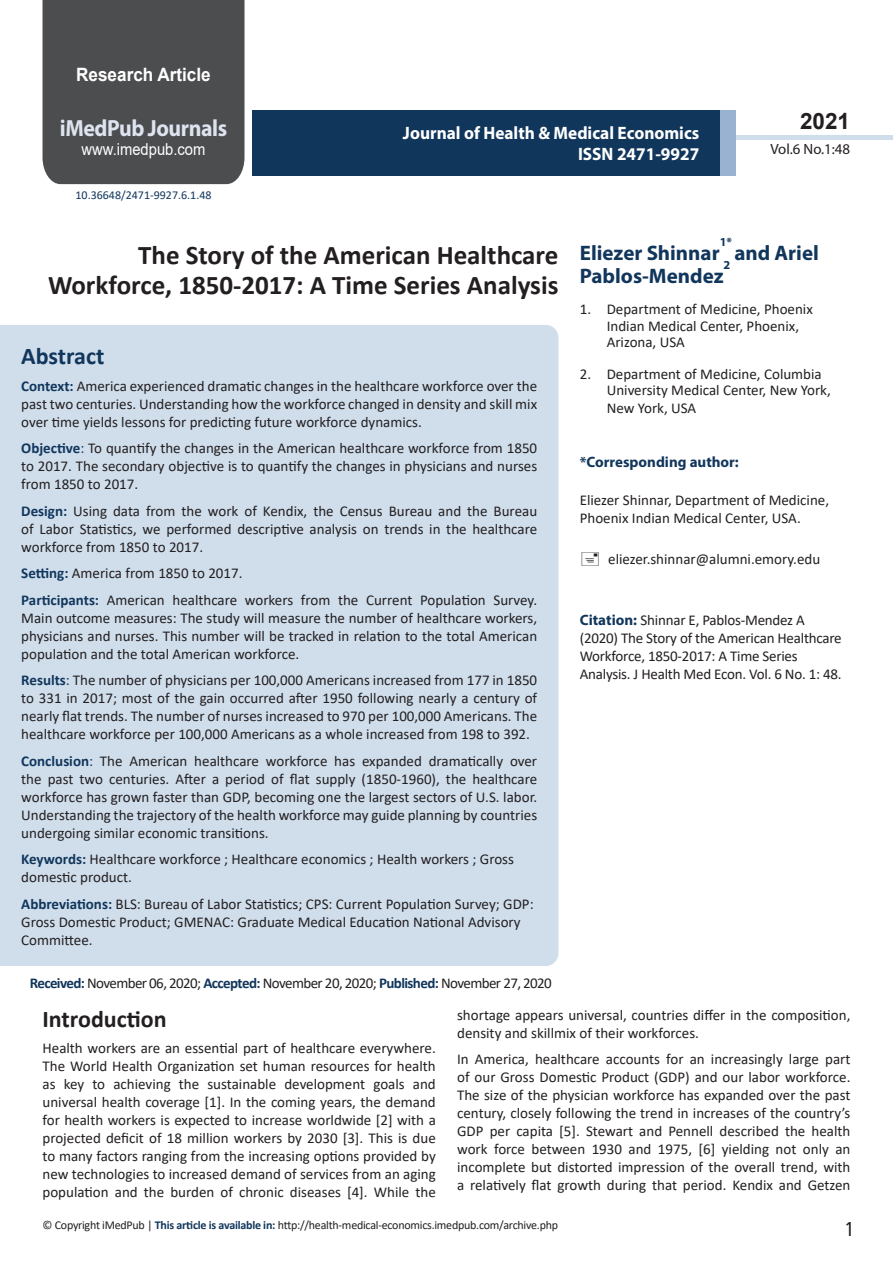
<style>
.page{position:relative;width:893px;height:1263px;background:#fff}
.page>*{position:absolute;margin:0;border:0;box-sizing:border-box;transform-origin:0 0}
.t1{font:700 27px/29.7px "Calibri";color:#231f20;text-align:right}
.t2{font:25.5px "Tunga";color:#231f20}
.t3{font:700 24px "Calibri";color:#231f20}
.side-heading{font:700 24px "Calibri";color:#11365c}
.t4{font:700 23.4px "Myriad Pro";letter-spacing:-.02em;color:#dde4ef;scale:.93 1}
.t5{font:700 22.5px "Arial";color:#231f20}
.t6{font:700 21px "Myriad Pro";color:#11365c}
.t7{font:700 18.45px "Arial";color:#fff;scale:.93 1}
.t8{font:700 18px/21.6px "Myriad Pro";color:#fff;text-align:right;scale:.96 1}
.t9{font:16.5px "Arial";color:#fff;scale:.89 1}
.t10{font:15px/18px "Calibri";color:#231f20;text-align:justify}
.t11{font:15px "Calibri";letter-spacing:-.04em;color:#231f20}
.t12{font:700 15px "Myriad Pro";color:#11365c}
.t13{font:14.85px "Myriad Pro";color:#231f20}
.t14{font:700 12.3px "Myriad Pro";color:#11365c}
.t15{font:12px "Calibri";letter-spacing:-.02em;color:#231f20}
.t16{font:12px "Calibri";color:#11365c}
.s1{font-weight:700;color:#11365c}
.s2{color:#11365c}
.s3{font-family:"Myriad Pro";font-weight:700;color:#11365c}
</style>
<div class="page">
<div style="left:736px;top:135px;width:157px;height:5px;background:#d0deec"></div>
<div style="left:252px;top:110px;width:469px;height:66px;background:#11365c"></div>
<div style="left:720px;top:110px;width:16px;height:66px;background:#99b2d2"></div>
<div style="left:43px;top:0;width:201px;height:184px;background:#4c4d4f"></div>
<div style="left:0;top:325px;width:558px;height:641px;background:#d0deec"></div>
<p class="t7" style="left:76px;top:62px;width:146px">Research Article</p>
<h3 class="t4" style="left:60px;top:113px;width:181px">iMedPub Journals</h3>
<p class="t9" style="left:82px;top:138px;width:141px">www.imedpub.com</p>
<p class="t16" style="left:76px;top:186px;width:137px">10.36648/2471-9927.6.1.48</p>
<p class="t8" style="left:403px;top:121px;width:310px">Journal of Health &amp; Medical Economics<br>ISSN 2471-9927</p>
<h3 class="t5" style="left:800px;top:105px;width:52px">2021</h3>
<p class="t13" style="left:770px;top:140px;width:81px">Vol.6 No.1:48</p>
<p class="t1" style="left:48px;top:240px;width:512px">The Story of the American Healthcare<br>Workforce, 1850-2017: A Time Series Analysis</p>
<p class="side-heading" style="left:21px;top:339px;width:85px">Abstract</p>
<p class="t10" style="left:21px;top:376px;width:517px"><span class="s1">Context:</span> America experienced dramatic changes in the healthcare workforce over the past two centuries. Understanding how the workforce changed in density and skill mix over time yields lessons for predicting future workforce dynamics.</p>
<p class="t10" style="left:21px;top:439px;width:517px"><span class="s1">Objective</span><span class="s2">:</span> To quantify the changes in the American healthcare workforce from 1850 to 2017. The secondary objective is to quantify the changes in physicians and nurses from 1850 to 2017.</p>
<p class="t10" style="left:21px;top:501px;width:517px"><span class="s1">Design:</span> Using data from the work of Kendix, the Census Bureau and the Bureau of Labor Statistics, we performed descriptive analysis on trends in the healthcare workforce from 1850 to 2017.</p>
<p class="t10" style="left:21px;top:564px;width:223px"><span class="s1">Setting:</span> America from 1850 to 2017.</p>
<p class="t10" style="left:21px;top:590px;width:517px"><span class="s1">Participants:</span> American healthcare workers from the Current Population Survey.<br>Main outcome measures: The study will measure the number of healthcare workers, physicians and nurses. This number will be tracked in relation to the total American population and the total American workforce.</p>
<p class="t10" style="left:21px;top:671px;width:517px"><span class="s1">Results</span><span class="s2">:</span> The number of physicians per 100,000 Americans increased from 177 in 1850 to 331 in 2017; most of the gain occurred after 1950 following nearly a century of nearly flat trends. The number of nurses increased to 970 per 100,000 Americans. The healthcare workforce per 100,000 Americans as a whole increased from 198 to 392.</p>
<p class="t10" style="left:21px;top:751px;width:517px"><span class="s1">Conclusion</span><span class="s2">:</span> The American healthcare workforce has expanded dramatically over the past two centuries. After a period of flat supply (1850-1960), the healthcare workforce has grown faster than GDP, becoming one the largest sectors of U.S. labor.<br>Understanding the trajectory of the health workforce may guide planning by countries undergoing similar economic transitions.</p>
<p class="t10" style="left:21px;top:850px;width:494px"><span class="s1">Keywords:</span> Healthcare workforce ; Healthcare economics ; Health workers ; Gross domestic product.</p>
<p class="t10" style="left:21px;top:894px;width:514px;text-align:left"><span class="s1">Abbreviations:</span> BLS: Bureau of Labor Statistics; CPS: Current Population Survey; GDP:<br>Gross Domestic Product; GMENAC: Graduate Medical Education National Advisory<br>Committee.</p>
<p class="t11" style="left:30px;top:973px;width:524px"><span class="s1">Received:</span> November 06, 2020; <span class="s1">Accepted:</span> November 20, 2020; <span class="s1">Published:</span> November 27, 2020</p>
<p class="t14" style="left:720px;top:234px;width:14px">1*</p>
<p class="t6" style="left:580px;top:239px;width:141px">Eliezer Shinnar</p>
<p class="t6" style="left:734px;top:239px;width:86px">and Ariel</p>
<p class="t14" style="left:724px;top:257px;width:8px">2</p>
<p class="t10" style="left:607px;top:301px;width:208px;line-height:16.5px;text-align:left;text-indent:-27px">1. Department of Medicine, Phoenix<br>Indian Medical Center, Phoenix,<br>Arizona, USA</p>
<p class="t10" style="left:607px;top:365px;width:226px;line-height:16.5px;text-indent:-27px">2. Department of Medicine, Columbia<br>University Medical Center, New York,</p>
<p class="t10" style="left:607px;top:399px;width:91px">New York, USA</p>
<p class="t6" style="left:580px;top:262px;width:145px">Pablos-Mendez</p>
<p class="t12" style="left:580px;top:452px;width:161px">*Corresponding author:</p>
<p class="t10" style="left:580px;top:490px;width:251px">Eliezer Shinnar, Department of Medicine,<br>Phoenix Indian Medical Center, USA.</p>
<p class="t10" style="left:608px;top:550px;width:214px">eliezer.shinnar@alumni.emory.edu</p>
<p class="t10" style="left:580px;top:610px;width:263px;text-align:left"><span class="s3">Citation:</span> Shinnar E, Pablos-Mendez A (2020) The Story of the American Healthcare Workforce, 1850-2017: A Time Series Analysis. J Health Med Econ. Vol. 6 No. 1: 48.</p>
<p class="t3" style="left:43px;top:1001px;width:126px">Introduction</p>
<p class="t10" style="left:43px;top:1039px;width:395px">Health workers are an essential part of healthcare everywhere.<br>The World Health Organization set human resources for health as key to achieving the sustainable development goals and universal health coverage [1]. In the coming years, the demand for health workers is expected to increase worldwide [2] with a projected deficit of 18 million workers by 2030 [3]. This is due to many factors ranging from the increasing options provided by new technologies to increased demand of services from an aging population and the burden of chronic diseases [4]. While the</p>
<p class="t10" style="left:457px;top:1005px;width:395px">shortage appears universal, countries differ in the composition, density and skillmix of their workforces.</p>
<p class="t10" style="left:457px;top:1050px;width:395px">In America, healthcare accounts for an increasingly large part of our Gross Domestic Product (GDP) and our labor workforce.<br>The size of the physician workforce has expanded over the past century, closely following the trend in increases of the country’s GDP per capita [5]. Stewart and Pennell described the health work force between 1930 and 1975, [6] yielding not only an incomplete but distorted impression of the overall trend, with a relatively flat growth during that period. Kendix and Getzen</p>
<p class="t15" style="left:43px;top:1217px;width:517px">© Copyright iMedPub | <span class="s1">This article is available in:</span> http://health-medical-economics.imedpub.com/archive.php</p>
<h2 class="t2" style="left:846px;top:1212px;width:9px">1</h2>
</div>
